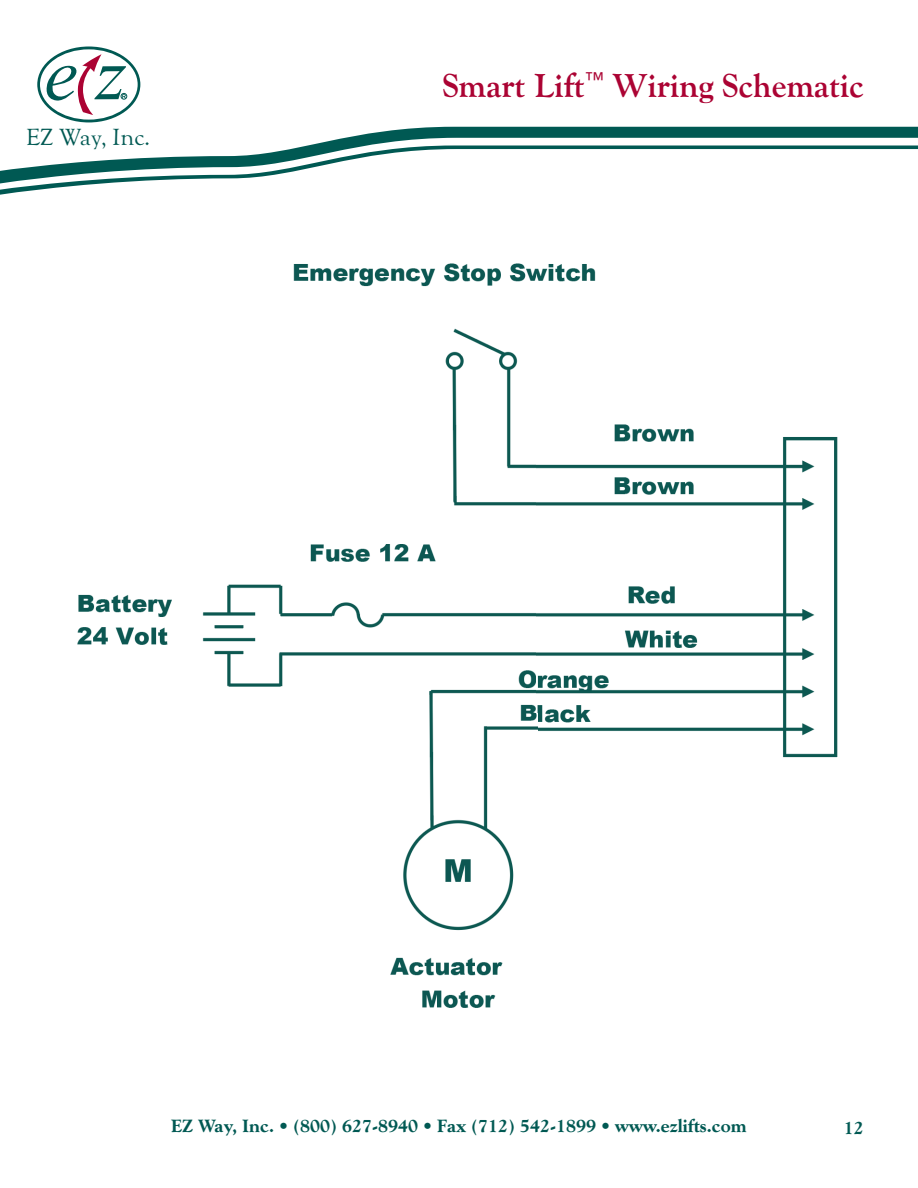
<style>
.page{position:relative;width:918px;height:1188px;background:#fff}
.page>*{position:absolute;margin:0;border:0;box-sizing:border-box;transform-origin:0 0}
.t1{font:700 33px "LTC Goudy Oldstyle Pro";color:#ab0333}
.t2{font:22.95px "LTC Goudy Oldstyle Pro";color:#005953}
.t3{font:800 18px "Goudy";color:#005953}
</style>
<div class="page">
<svg style="left:37px;top:47px;width:103px;height:75px"></svg>
<svg style="left:305px;top:126px;width:613px;height:20px"></svg>
<svg style="left:0;top:146px;width:918px;height:49px"></svg>
<img style="left:77px;top:263px;width:761px;height:745px">
<p class="t2" style="left:26px;top:124px;width:125px">EZ Way, Inc.</p>
<h1 class="t1" style="left:442px;top:66px;width:423px">Smart Lift<sup>™</sup> Wiring Schematic</h1>
<p class="t3" style="left:171px;top:1115px;width:577px">EZ Way, Inc . • (800) 627-8940 • Fax (712) 542-1899 • www .ezlifts .com</p>
<p class="t3" style="left:844px;top:1117px;width:22px">12</p>
</div>
